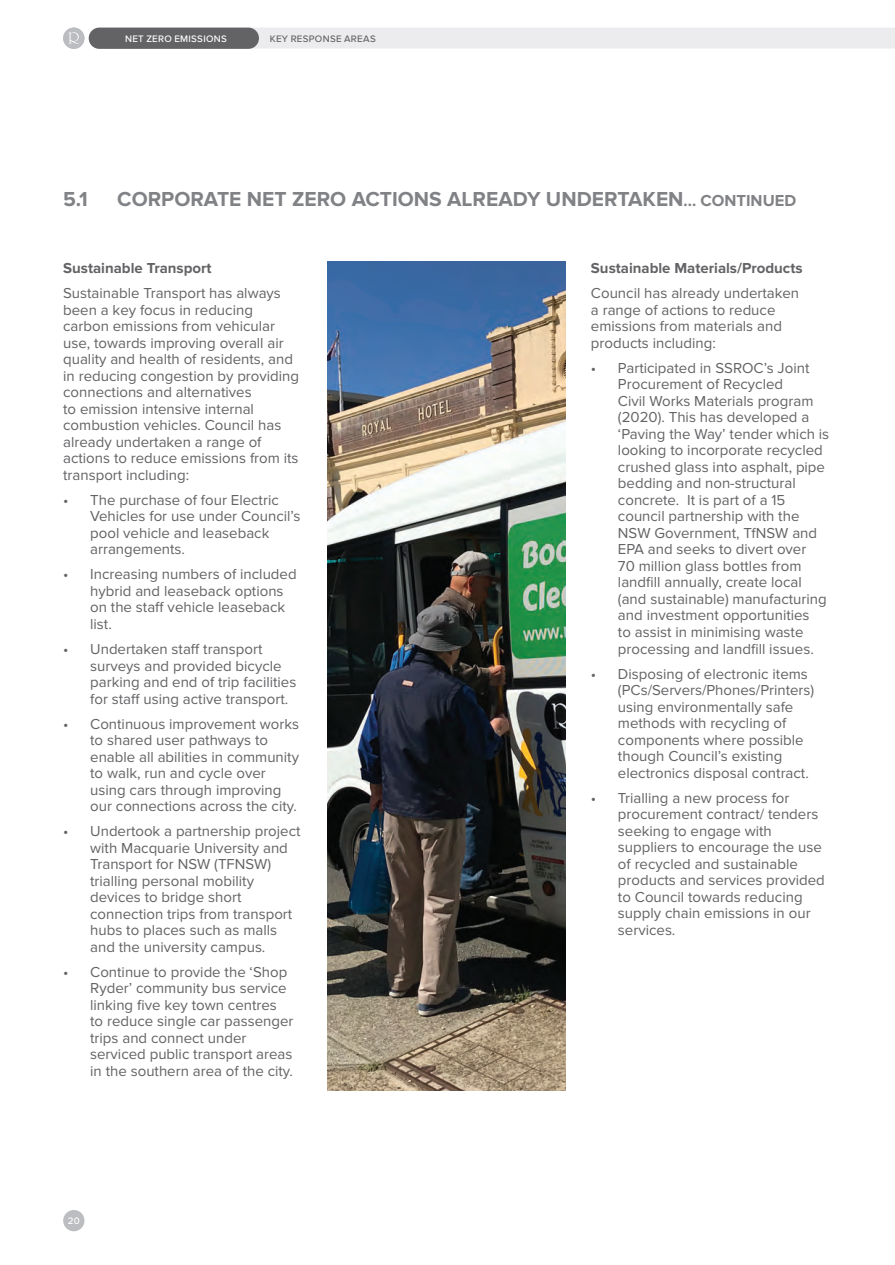
<style>
.page{position:relative;width:895px;height:1265px;background:#fff}
.page>*{position:absolute;margin:0;border:0;box-sizing:border-box;transform-origin:0 0}
.t1{font:700 21px "Proxima Nova";color:#808285}
.t2{font:15px/16.5px "Proxima Nova";color:#636366}
.t3{font:700 15px "Proxima Nova";color:#636366}
.t4{font:500 9.75px "Proxima Nova";letter-spacing:.03em;color:#fff}
.t5{font:500 9.75px "Proxima Nova";letter-spacing:.03em;color:#636366}
.s1{font-size:16.5px}
</style>
<div class="page">
<div style="left:63px;top:1210px;width:21px;height:21px;background:#bcbdc0;border-radius:50%"></div>
<img style="left:327px;top:261px;width:238px;height:830px">
<svg style="left:63px;top:27px;width:831px;height:22px;background:#ebebed"></svg>
<div style="left:89px;top:28px;width:170px;height:21px;background:#636366;border-radius:11px"></div>
<p class="t4" style="left:125px;top:33px;width:103px">NET ZERO EMISSIONS</p>
<p class="t5" style="left:270px;top:33px;width:107px">KEY RESPONSE AREAS</p>
<h1 class="t1" style="left:63px;top:187px;width:26px">5.1</h1>
<h1 class="t1" style="left:117px;top:187px;width:680px">CORPORATE NET ZERO ACTIONS ALREADY UNDERTAKEN<span class="s1">... CONTINUED</span></h1>
<p class="t3" style="left:63px;top:260px;width:150px">Sustainable Transport</p>
<p class="t2" style="left:63px;top:286px;width:237px">Sustainable Transport has always been a key focus in reducing carbon emissions from vehicular use, towards improving overall air quality and health of residents, and in reducing congestion by providing connections and alternatives<br>to emission intensive internal combustion vehicles. Council has already undertaken a range of actions to reduce emissions from its transport including:</p>
<p class="t2" style="left:90px;top:492px;width:212px;text-indent:-27px">• The purchase of four Electric<br>Vehicles for use under Council’s pool vehicle and leaseback arrangements.</p>
<p class="t2" style="left:90px;top:567px;width:208px;text-indent:-27px">• Increasing numbers of included hybrid and leaseback options on the staff vehicle leaseback list.</p>
<p class="t2" style="left:90px;top:641px;width:207px;text-indent:-27px">• Undertaken staff transport surveys and provided bicycle parking and end of trip facilities for staff using active transport.</p>
<p class="t2" style="left:90px;top:716px;width:210px;text-indent:-27px">• Continuous improvement works to shared user pathways to enable all abilities in community to walk, run and cycle over using cars through improving our connections across the city.</p>
<p class="t2" style="left:90px;top:823px;width:212px;text-indent:-27px">• Undertook a partnership project with Macquarie University and<br>Transport for NSW (TFNSW) trialling personal mobility devices to bridge short connection trips from transport hubs to places such as malls and the university campus.</p>
<p class="t2" style="left:90px;top:964px;width:205px;text-indent:-27px">• Continue to provide the ‘Shop<br>Ryder’ community bus service linking five key town centres to reduce single car passenger trips and connect under serviced public transport areas in the southern area of the city.</p>
<p class="t4" style="left:68px;top:1215px;width:13px">20</p>
<p class="t3" style="left:590px;top:260px;width:213px">Sustainable Materials/Products</p>
<p class="t2" style="left:590px;top:286px;width:209px">Council has already undertaken a range of actions to reduce emissions from materials and products including:</p>
<p class="t2" style="left:617px;top:360px;width:213px;text-indent:-27px">• Participated in SSROC’s Joint<br>Procurement of Recycled<br>Civil Works Materials program (2020). This has developed a ‘Paving the Way’ tender which is looking to incorporate recycled crushed glass into asphalt, pipe bedding and non-structural concrete. It is part of a 15 council partnership with the<br>NSW Government, TfNSW and<br>EPA and seeks to divert over<br>70 million glass bottles from landfill annually, create local (and sustainable) manufacturing and investment opportunities<br>to assist in minimising waste processing and landfill issues.</p>
<p class="t2" style="left:617px;top:666px;width:198px;text-indent:-27px">• Disposing of electronic items (PCs/Servers/Phones/Printers) using environmentally safe methods with recycling of components where possible though Council’s existing electronics disposal contract.</p>
<p class="t2" style="left:617px;top:790px;width:208px;text-indent:-27px">• Trialling a new process for procurement contract/ tenders seeking to engage with suppliers to encourage the use of recycled and sustainable products and services provided to Council towards reducing supply chain emissions in our services.</p>
</div>
